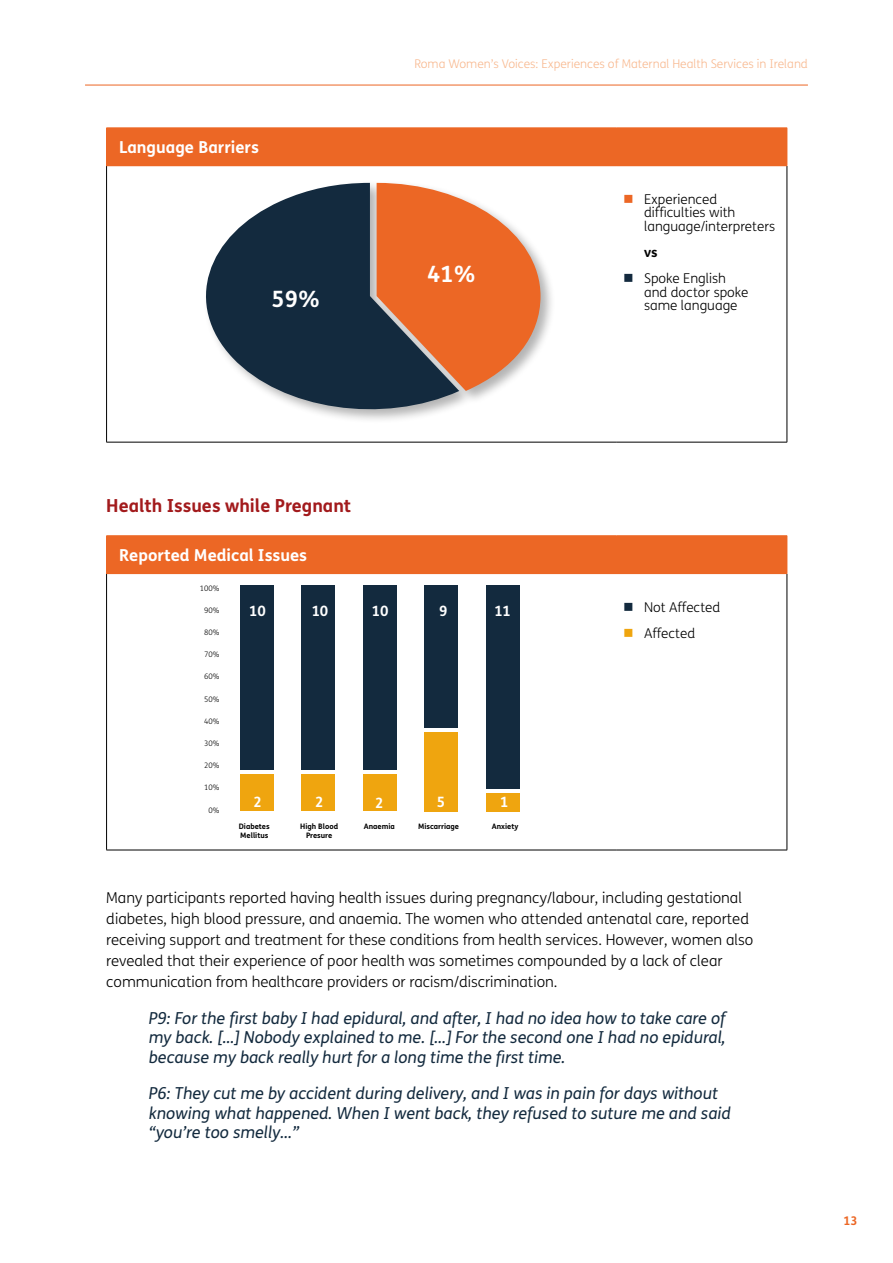
<style>
.page{position:relative;width:893px;height:1263px;background:#fff}
.page>*{position:absolute;margin:0;border:0;box-sizing:border-box;transform-origin:0 0}
.t1{font:700 22.5px "FS Me";color:#fff}
.t2{font:700 18px "FS Me";color:#a21a1c}
.t3{font:italic 16.5px/19.5px "FS Me";color:#132a3e;text-align:justify}
.t4{font:700 16.5px "FS Me";color:#fff}
.t5{font:300 15px/21px "FS Me";color:#000}
.t6{font:700 14.25px "FS Me";letter-spacing:-.015em;color:#fff}
.t7{font:300 13.5px/13.5px "FS Me";color:#000}
.t8{font:700 13.5px "FS Me";color:#000}
.t9{font:300 12px "FS Me";color:#f8b990}
.t10{font:700 12px "FS Me";color:#ec6725}
.t11{font:700 7.5px/9.4px "FS Me";color:#000}
.t12{font:300 7.5px "FS Me";color:#000}
.s1{font-family:"Cera Pro";font-weight:400;font-size:21px;color:#ec6725}
.s2{font-family:"Cera Pro";font-weight:400;font-size:21px;color:#132a3e}
.s3{font-family:"Cera Pro";font-weight:400;font-size:21px;color:#efa50f}
</style>
<div class="page">
<hr style="left:85px;top:85px;width:723px;height:1px;background:#ec6725">
<div style="left:107px;top:128px;width:680px;height:38px;background:#ec6725"></div>
<hr style="left:106px;top:166px;width:1px;height:276px;background:#000">
<hr style="left:787px;top:166px;width:1px;height:276px;background:#000">
<hr style="left:106px;top:442px;width:511px;height:1px;background:#000">
<hr style="left:617px;top:442px;width:170px;height:1px;background:#000">
<hr style="left:106px;top:128px;width:1px;height:37px;background:#ec6725">
<hr style="left:787px;top:128px;width:1px;height:37px;background:#ec6725">
<hr style="left:106px;top:165px;width:511px;height:1px;background:#ec6725">
<div style="left:203px;top:180px;width:353px;height:245px;background:#000;opacity:.3"></div>
<svg style="left:203px;top:183px;width:256px;height:242px;fill:#132a3e"></svg>
<svg style="left:377px;top:183px;width:163px;height:208px;background:#d57a4e"></svg>
<div style="left:107px;top:536px;width:680px;height:38px;background:#ec6725"></div>
<hr style="left:106px;top:574px;width:1px;height:276px;background:#000">
<hr style="left:787px;top:574px;width:1px;height:276px;background:#000">
<hr style="left:106px;top:850px;width:511px;height:1px;background:#000">
<hr style="left:617px;top:850px;width:170px;height:1px;background:#000">
<hr style="left:106px;top:535px;width:511px;height:1px;background:#ec6725">
<hr style="left:106px;top:536px;width:1px;height:37px;background:#ec6725">
<hr style="left:617px;top:535px;width:170px;height:1px;background:#ec6725">
<hr style="left:787px;top:536px;width:1px;height:37px;background:#ec6725">
<hr style="left:106px;top:573px;width:511px;height:1px;background:#ec6725">
<div style="left:240px;top:774px;width:34px;height:37px;background:#efa50f"></div>
<div style="left:301px;top:774px;width:34px;height:37px;background:#efa50f"></div>
<div style="left:363px;top:774px;width:34px;height:37px;background:#efa50f"></div>
<div style="left:424px;top:732px;width:34px;height:79px;background:#efa50f"></div>
<div style="left:486px;top:793px;width:34px;height:18px;background:#efa50f"></div>
<div style="left:240px;top:585px;width:34px;height:185px;background:#132a3e"></div>
<div style="left:301px;top:585px;width:34px;height:185px;background:#132a3e"></div>
<div style="left:363px;top:585px;width:34px;height:185px;background:#132a3e"></div>
<div style="left:424px;top:585px;width:34px;height:143px;background:#132a3e"></div>
<div style="left:486px;top:585px;width:34px;height:203px;background:#132a3e"></div>
<p class="t4" style="left:119px;top:134px;width:141px">Language Barriers</p>
<h1 class="t1" style="left:272px;top:281px;width:50px">59%</h1>
<p class="t9" style="left:414px;top:56px;width:395px">Roma Women’s Voices: Experiences of Maternal Health Services in Ireland</p>
<h1 class="t1" style="left:427px;top:256px;width:50px">41%</h1>
<p class="t7" style="left:644px;top:192px;width:132px;text-indent:-21px"><span class="s1">▪</span> Experienced difficulties with language/interpreters</p>
<p class="t8" style="left:644px;top:242px;width:15px">vs</p>
<p class="t7" style="left:644px;top:271px;width:106px;text-indent:-21px"><span class="s2">▪</span> Spoke English and doctor spoke same language</p>
<p class="t2" style="left:106px;top:492px;width:246px">Health Issues while Pregnant</p>
<p class="t4" style="left:119px;top:542px;width:189px">Reported Medical Issues</p>
<p class="t12" style="left:200px;top:583px;width:21px">100%</p>
<p class="t12" style="left:204px;top:605px;width:17px">90%</p>
<p class="t12" style="left:204px;top:627px;width:17px">80%</p>
<p class="t12" style="left:204px;top:649px;width:17px">70%</p>
<p class="t12" style="left:204px;top:672px;width:17px">60%</p>
<p class="t12" style="left:204px;top:694px;width:17px">50%</p>
<p class="t12" style="left:204px;top:716px;width:17px">40%</p>
<p class="t12" style="left:204px;top:738px;width:17px">30%</p>
<p class="t12" style="left:204px;top:760px;width:17px">20%</p>
<p class="t12" style="left:204px;top:783px;width:17px">10%</p>
<p class="t12" style="left:209px;top:805px;width:12px">0%</p>
<p class="t11" style="left:239px;top:821px;width:32px">Diabetes<br>Mellitus</p>
<p class="t11" style="left:300px;top:821px;width:39px;text-align:center">High Blood<br>Presure</p>
<p class="t11" style="left:364px;top:821px;width:33px">Anaemia</p>
<p class="t11" style="left:418px;top:821px;width:42px">Miscarriage</p>
<p class="t11" style="left:492px;top:821px;width:28px">Anxiety</p>
<p class="t6" style="left:312px;top:600px;width:18px">10</p>
<p class="t6" style="left:372px;top:600px;width:18px">10</p>
<p class="t6" style="left:439px;top:600px;width:10px">9</p>
<p class="t6" style="left:495px;top:600px;width:18px">11</p>
<p class="t7" style="left:623px;top:600px;width:99px"><span class="s2">▪</span> Not Affected</p>
<p class="t7" style="left:623px;top:626px;width:74px"><span class="s3">▪</span> Affected</p>
<p class="t6" style="left:249px;top:600px;width:18px">10</p>
<p class="t6" style="left:253px;top:791px;width:10px">2</p>
<p class="t6" style="left:315px;top:791px;width:10px">2</p>
<p class="t6" style="left:375px;top:792px;width:10px">2</p>
<p class="t6" style="left:437px;top:791px;width:10px">5</p>
<p class="t6" style="left:500px;top:791px;width:10px">1</p>
<p class="t5" style="left:106px;top:887px;width:649px">Many participants reported having health issues during pregnancy/labour, including gestational diabetes, high blood pressure, and anaemia. The women who attended antenatal care, reported receiving support and treatment for these conditions from health services. However, women also revealed that their experience of poor health was sometimes compounded by a lack of clear communication from healthcare providers or racism/discrimination.</p>
<p class="t3" style="left:149px;top:1008px;width:578px">P9: For the first baby I had epidural, and after, I had no idea how to take care of my back. […] Nobody explained to me. […] For the second one I had no epidural, because my back really hurt for a long time the first time.</p>
<p class="t3" style="left:149px;top:1083px;width:583px;text-align:left">P6: They cut me by accident during delivery, and I was in pain for days without knowing what happened. When I went back, they refused to suture me and said “you’re too smelly…”</p>
<p class="t10" style="left:843px;top:1211px;width:16px">13</p>
</div>
